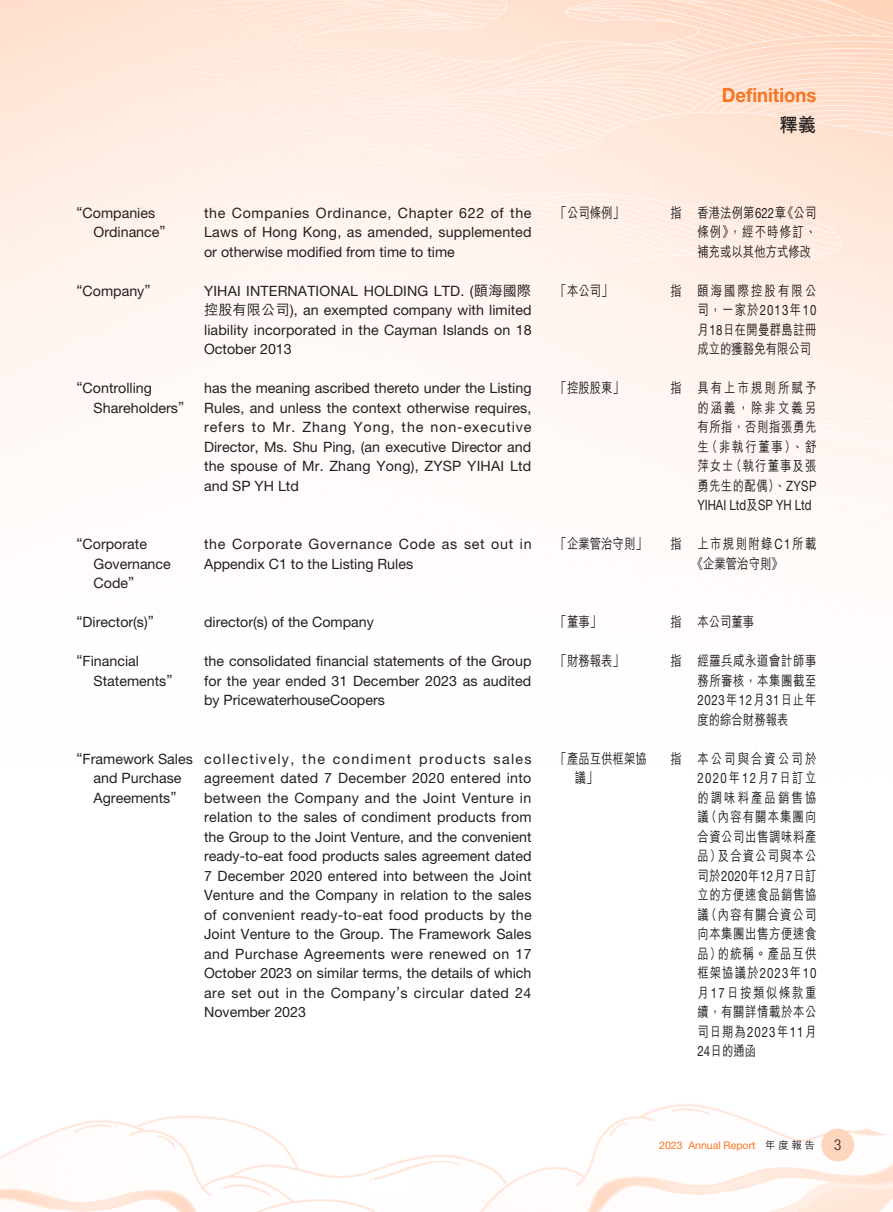
<style>
.page{position:relative;width:893px;height:1212px;background:#fff}
.page>*{position:absolute;margin:0;border:0;box-sizing:border-box;transform-origin:0 0}
.t1{font:700 19.5px "Helvetica Neue LT Std";color:#f57523;scale:.95 1}
.t2{font:700 19.5px "M Hei HK";color:#231f20;scale:.95 1}
.t3{font:300 condensed 15px "Helvetica Neue LT Std";color:#231f20}
.t4{font:14.25px/19.5px "Helvetica Neue LT Std";color:#231f20;text-align:justify}
.t5{font:500 14.25px/19.5px "M Hei HK";letter-spacing:.05em;color:#231f20;text-align:justify;scale:.8 1}
.t6{font:14.25px/19.5px "Helvetica Neue LT Std";letter-spacing:.045em;color:#231f20}
.t7{font:14.25px "Helvetica Neue LT Std";color:#231f20;scale:.8 1}
.t8{font:500 14.25px/19.5px "M Hei HK";letter-spacing:.12em;color:#231f20;scale:.8 1}
.t9{font:500 14.25px/19.5px "M Hei HK";color:#231f20;scale:.8 1}
.t10{font:500 14.25px "M Hei HK";letter-spacing:.18em;color:#231f20;scale:.8 1}
.t11{font:10.5px "Helvetica Neue LT Std";color:#f57523}
.s1{font-family:"M Hei HK";font-weight:500}
.s2{font-family:"Helvetica Neue LT Std";font-weight:400}
.s3{font-family:"M Hei HK";font-weight:500;color:#231f20}
</style>
<div class="page">
<img style="left:0;top:0;width:893px;height:1212px">
<div style="left:821px;top:1128px;width:33px;height:33px;background:#ffd5bd;border-radius:50%"></div>
<p class="t4" style="left:94px;top:203px;width:74px;text-indent:-17px">“Companies<br>Ordinance”</p>
<p class="t4" style="left:204px;top:203px;width:329px">the Companies Ordinance, Chapter 622 of the Laws of Hong Kong, as amended, supplemented or otherwise modified from time to time</p>
<p class="t4" style="left:77px;top:281px;width:75px">“Company”</p>
<p class="t4" style="left:204px;top:281px;width:329px">YIHAI INTERNATIONAL HOLDING LTD. (<span class="s1">頤海國際控股有限公司</span>), an exempted company with limited liability incorporated in the Cayman Islands on 18<br>October 2013</p>
<p class="t4" style="left:94px;top:378px;width:92px;text-indent:-17px">“Controlling<br>Shareholders”</p>
<p class="t4" style="left:204px;top:378px;width:329px">has the meaning ascribed thereto under the Listing Rules, and unless the context otherwise requires, refers to Mr. Zhang Yong, the non-executive Director, Ms. Shu Ping, (an executive Director and the spouse of Mr. Zhang Yong), ZYSP YIHAI Ltd and SP YH Ltd</p>
<p class="t4" style="left:94px;top:534px;width:79px;text-align:left;text-indent:-17px">“Corporate<br>Governance<br>Code”</p>
<p class="t6" style="left:204px;top:534px;width:329px">the Corporate Governance Code as set out in<br>Appendix C1 to the Listing Rules</p>
<p class="t4" style="left:77px;top:612px;width:79px">“Director(s)”</p>
<p class="t4" style="left:204px;top:612px;width:171px">director(s) of the Company</p>
<p class="t4" style="left:94px;top:651px;width:80px;text-indent:-17px">“Financial<br>Statements”</p>
<p class="t4" style="left:204px;top:651px;width:329px">the consolidated financial statements of the Group for the year ended 31 December 2023 as audited by PricewaterhouseCoopers</p>
<p class="t4" style="left:77px;top:748px;width:118px;text-align:center">“Framework Sales and Purchase<br>Agreements”</p>
<p class="t4" style="left:204px;top:748px;width:329px">collectively, the condiment products sales agreement dated 7 December 2020 entered into between the Company and the Joint Venture in relation to the sales of condiment products from the Group to the Joint Venture, and the convenient ready-to-eat food products sales agreement dated 7 December 2020 entered into between the Joint Venture and the Company in relation to the sales of convenient ready-to-eat food products by the Joint Venture to the Group. The Framework Sales and Purchase Agreements were renewed on 17<br>October 2023 on similar terms, the details of which are set out in the Company’s circular dated 24<br>November 2023</p>
<h1 class="t1" style="left:722px;top:83px;width:101px">Definitions</h1>
<h1 class="t2" style="left:779px;top:111px;width:41px">釋義</h1>
<p class="t5" style="left:556px;top:201px;width:87px">「公司條例」</p>
<p class="t5" style="left:697px;top:201px;width:150px;text-indent:-27px">指 香港法例第<span class="s2">622</span>章《公司條例》，經不時修訂、補充或以其他方式修改</p>
<p class="t5" style="left:556px;top:279px;width:73px">「本公司」</p>
<p class="t5" style="left:697px;top:279px;width:150px;text-indent:-27px">指 頤海國際控股有限公司，一家於<span class="s2">2013</span>年<span class="s2">10</span>月<span class="s2">18</span>日在開曼群島註冊成立的獲豁免有限公司</p>
<p class="t5" style="left:556px;top:377px;width:87px">「控股股東」</p>
<p class="t5" style="left:697px;top:377px;width:150px;text-indent:-27px">指 具有上市規則所賦予的涵義，除非文義另有所指，否則指張勇先生（非執行董事）、舒萍女士（執行董事及張勇先生的配偶）、<span class="s2">ZYSP</span></p>
<p class="t7" style="left:697px;top:496px;width:144px">YIHAI Ltd<span class="s1">及</span>SP YH Ltd</p>
<p class="t5" style="left:556px;top:533px;width:115px">「企業管治守則」</p>
<p class="t8" style="left:692px;top:533px;width:157px;text-indent:-21px">指 上市規則附錄<span class="s2">C1</span>所載《企業管治守則》</p>
<p class="t5" style="left:556px;top:611px;width:58px">「董事」</p>
<p class="t5" style="left:670px;top:611px;width:106px">指 本公司董事</p>
<p class="t5" style="left:556px;top:650px;width:87px">「財務報表」</p>
<p class="t5" style="left:670px;top:650px;width:184px;text-align:right">指 經羅兵咸永道會計師事務所審核，本集團截至</p>
<p class="t7" style="left:697px;top:691px;width:150px">2023<span class="s1">年</span>12<span class="s1">月</span>31<span class="s1">日止年</span></p>
<p class="t9" style="left:697px;top:708px;width:115px">度的綜合財務報表</p>
<p class="t9" style="left:575px;top:747px;width:91px;text-indent:-19px">「產品互供框架協議」</p>
<p class="t10" style="left:670px;top:748px;width:184px">指 本公司與合資公司於</p>
<p class="t7" style="left:697px;top:769px;width:150px">2020<span class="s1">年</span>12<span class="s1">月</span>7<span class="s1">日訂立</span></p>
<p class="t5" style="left:697px;top:786px;width:150px">的調味料產品銷售協議（內容有關本集團向合資公司出售調味料產品）及合資公司與本公</p>
<p class="t7" style="left:697px;top:867px;width:150px"><span class="s1">司於</span>2020<span class="s1">年</span>12<span class="s1">月</span>7<span class="s1">日訂</span></p>
<p class="t5" style="left:697px;top:884px;width:150px">立的方便速食品銷售協議（內容有關合資公司向本集團出售方便速食品）的統稱。產品互供框架協議於<span class="s2">2023</span>年<span class="s2">10</span>月<span class="s2">17</span>日按類似條款重續，有關詳情載於本公司日期為<span class="s2">2023</span>年<span class="s2">11</span>月<span class="s2">24</span>日的通函</p>
<p class="t11" style="left:659px;top:1139px;width:157px">2023 Annual Report <span class="s3">年度報告</span></p>
<p class="t3" style="left:834px;top:1136px;width:9px">3</p>
</div>
